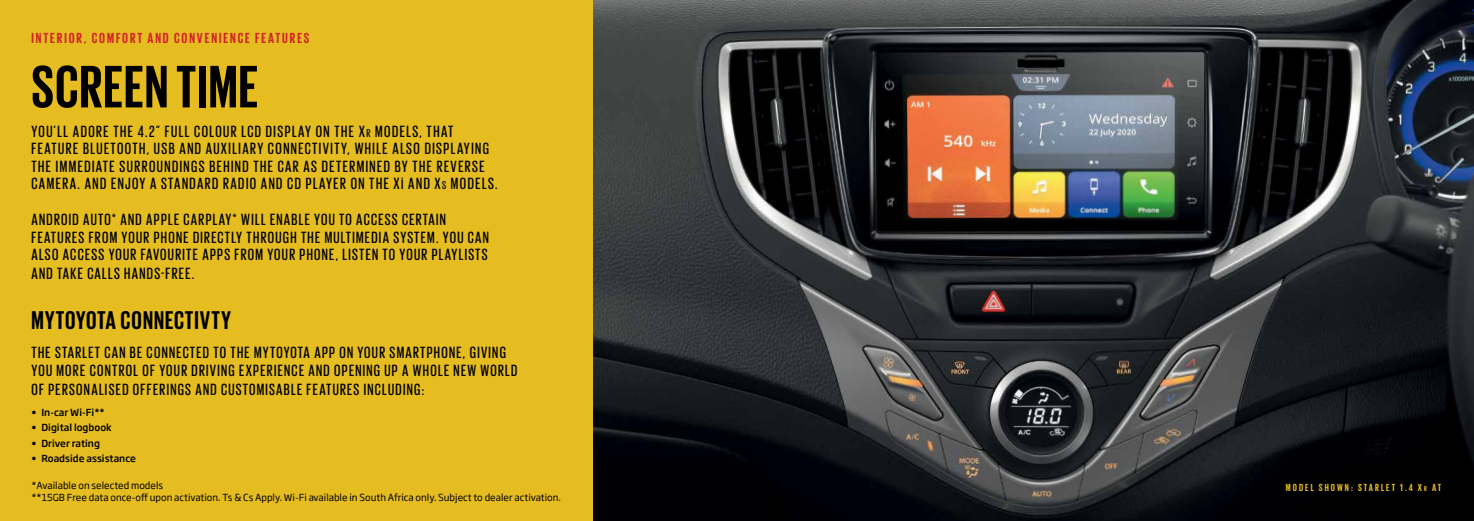
<style>
.page{position:relative;width:1474px;height:521px;background:#fff}
.page>*{position:absolute;margin:0;border:0;box-sizing:border-box;transform-origin:0 0}
.t1{font:700 61.25px "Giorgio Sans";letter-spacing:.02em;color:#000}
.t2{font:700 26.25px "Giorgio Sans";letter-spacing:.04em;color:#000}
.t3{font:500 16.62px/17.5px "Giorgio Sans";letter-spacing:.08em;color:#000}
.t4{font:700 14.88px "Giorgio Sans";letter-spacing:.13em;color:#d2232a}
.t5{font:700 10.5px "Giorgio Sans";letter-spacing:.2em;color:#e6bd21}
.t6{font:9.62px "Soho Gothic Pro";color:#000}
.t7{font:500 9.62px "Soho Gothic Pro";color:#000}
.s1{font-size:11.64px}
.s2{font-size:7.35px}
</style>
<div class="page">
<div style="left:0;top:0;width:1473px;height:521px;background:#e6bd21"></div>
<img style="left:593px;top:0;width:880px;height:521px">
<p class="t4" style="left:32px;top:31px;width:279px">INTERIOR, COMFORT AND CONVENIENCE FEATURES</p>
<h1 class="t1" style="left:32px;top:56px;width:228px">SCREEN TIME</h1>
<p class="t3" style="left:31px;top:122px;width:467px">YOU’LL ADORE THE 4.2” FULL COLOUR LCD DISPLAY ON THE X<span class="s1">r</span> MODELS, THAT FEATURE BLUETOOTH, USB AND AUXILIARY CONNECTIVITY, WHILE ALSO DISPLAYING THE IMMEDIATE SURROUNDINGS BEHIND THE CAR AS DETERMINED BY THE REVERSE CAMERA. AND ENJOY A STANDARD RADIO AND CD PLAYER ON THE Xi AND X<span class="s1">s</span> MODELS.</p>
<p class="t3" style="left:32px;top:210px;width:459px;line-height:17.8px">ANDROID AUTO* AND APPLE CARPLAY* WILL ENABLE YOU TO ACCESS CERTAIN FEATURES FROM YOUR PHONE DIRECTLY THROUGH THE MULTIMEDIA SYSTEM. YOU CAN ALSO ACCESS YOUR FAVOURITE APPS FROM YOUR PHONE, LISTEN TO YOUR PLAYLISTS AND TAKE CALLS HANDS-FREE.</p>
<h2 class="t2" style="left:32px;top:307px;width:201px">MYTOYOTA CONNECTIVTY</h2>
<p class="t3" style="left:32px;top:343px;width:487px;line-height:18.4px">THE STARLET CAN BE CONNECTED TO THE MYTOYOTA APP ON YOUR SMARTPHONE, GIVING<br>YOU MORE CONTROL OF YOUR DRIVING EXPERIENCE AND OPENING UP A WHOLE NEW WORLD<br>OF PERSONALISED OFFERINGS AND CUSTOMISABLE FEATURES INCLUDING:</p>
<p class="t7" style="left:32px;top:404px;width:75px">• In-car Wi-Fi**</p>
<p class="t7" style="left:32px;top:420px;width:82px">• Digital logbook</p>
<p class="t7" style="left:32px;top:435px;width:70px">• Driver rating</p>
<p class="t7" style="left:32px;top:451px;width:106px">• Roadside assistance</p>
<p class="t6" style="left:32px;top:478px;width:133px">*Available on selected models</p>
<p class="t5" style="left:1285px;top:482px;width:157px">MODEL SHOWN: STARLET 1.4 X<span class="s2">r</span> AT</p>
<p class="t6" style="left:32px;top:490px;width:531px">**15GB Free data once-off upon activation. Ts &amp; Cs Apply. Wi-Fi available in South Africa only. Subject to dealer activation.</p>
</div>
